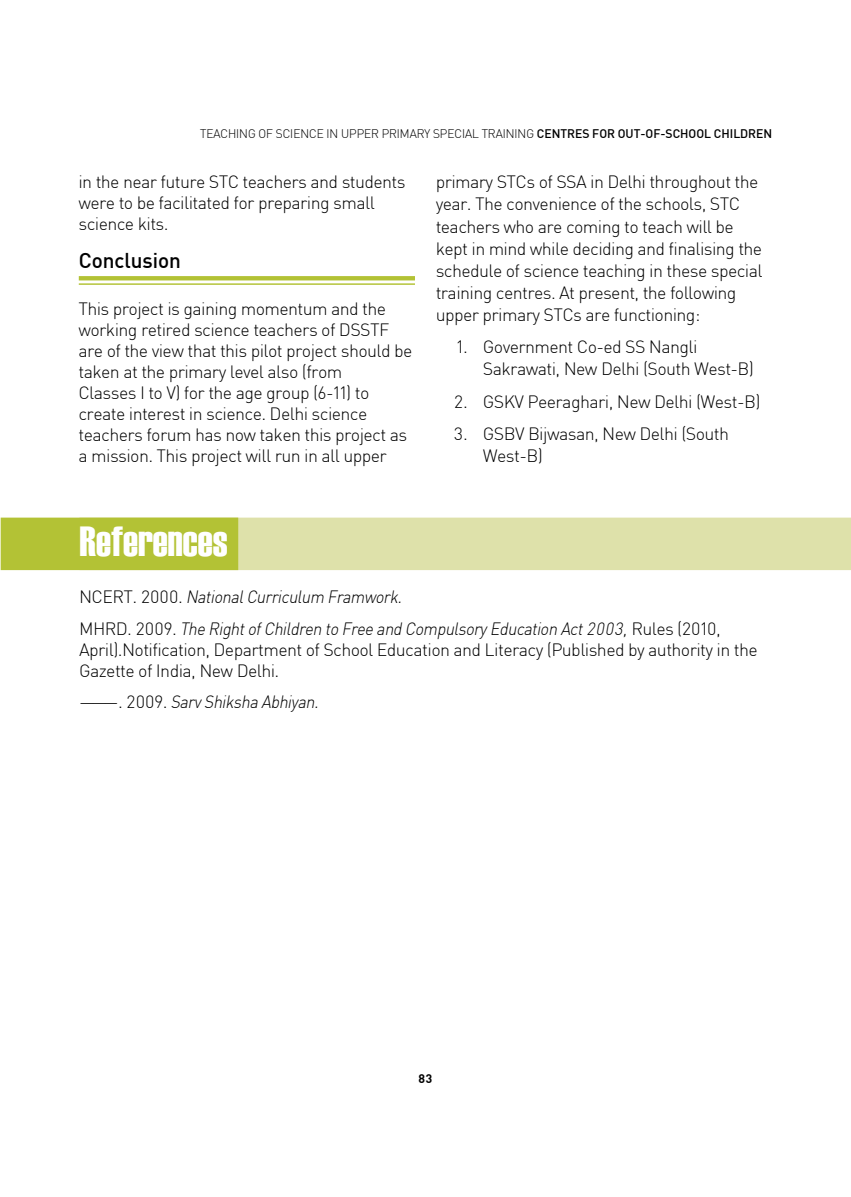
<style>
.page{position:relative;width:851px;height:1197px;background:#fff}
.page>*{position:absolute;margin:0;border:0;box-sizing:border-box;transform-origin:0 0}
.t1{font:42px "Haettenschweiler";color:#fff}
.t2{font:500 21px "Sapient Sans";color:#000}
.t3{font:300 17.5px/21px "Sapient Sans";color:#000}
.t4{font:italic 300 17.5px/31.5px "Sapient Sans";color:#000}
.t5{font:300 17.5px "Sapient Sans";color:#000}
.t6{font:300 12.25px "Sapient Sans";color:#000}
.t7{font:700 12.25px "Sapient Sans";color:#000}
.s1{font-weight:500}
.s2{font-style:normal}
</style>
<div class="page">
<svg style="left:79px;top:276px;width:336px;height:4px"></svg>
<hr style="left:79px;top:283px;width:336px;height:2px;background:#b3c235">
<div style="left:79px;top:518px;width:771px;height:52px;background:#dee1aa"></div>
<div style="left:1px;top:518px;width:237px;height:52px;background:#b3c235"></div>
<p class="t6" style="left:200px;top:126px;width:573px">Teaching of Science in Upper Primary Special Training <span class="s1">CENTRES FOR OUT-OF-SCHOOL CHILDREN</span></p>
<p class="t3" style="left:79px;top:171px;width:328px">in the near future STC teachers and students were to be facilitated for preparing small science kits.</p>
<p class="t2" style="left:79px;top:247px;width:104px">CONCLUSION</p>
<p class="t3" style="left:79px;top:299px;width:335px">This project is gaining momentum and the working retired science teachers of DSSTF are of the view that this pilot project should be taken at the primary level also (from<br>Classes I to V) for the age group (6-11) to create interest in science. Delhi science teachers forum has now taken this project as a mission. This project will run in all upper</p>
<p class="t3" style="left:436px;top:171px;width:328px;line-height:22.1px">primary STCs of SSA in Delhi throughout the year. The convenience of the schools, STC teachers who are coming to teach will be kept in mind while deciding and finalising the schedule of science teaching in these special training centres. At present, the following upper primary STCs are functioning:</p>
<p class="t3" style="left:483px;top:336px;width:272px;line-height:22.1px;text-indent:-26px">1. Government Co-ed SS Nangli<br>Sakrawati, New Delhi (South West-B)</p>
<p class="t3" style="left:454px;top:391px;width:307px">2. GSKV Peeraghari, New Delhi (West-B)</p>
<p class="t3" style="left:483px;top:423px;width:247px;line-height:22.1px;text-indent:-29px">3. GSBV Bijwasan, New Delhi (South<br>West-B)</p>
<p class="t1" style="left:79px;top:513px;width:150px">References</p>
<p class="t5" style="left:79px;top:586px;width:12px">NCER</p>
<p class="t4" style="left:79px;top:581px;width:642px;text-indent:44px"><span class="s2">T. 2000.</span> National Curriculum Framwork.<br><span class="s2">MHRD . 2009.</span> The Right of Children to Free and Compulsory Education Act 2003, <span class="s2">Rules (2010,</span></p>
<p class="t3" style="left:79px;top:639px;width:679px">April).Notification, Department of School Education and Literacy (Published by authority in the<br>Gazette of India, New Delhi.</p>
<p class="t4" style="left:79px;top:686px;width:241px"><span class="s2">———. 2009.</span> Sarv Shiksha Abhiyan.</p>
<p class="t7" style="left:418px;top:1071px;width:16px">83</p>
</div>
